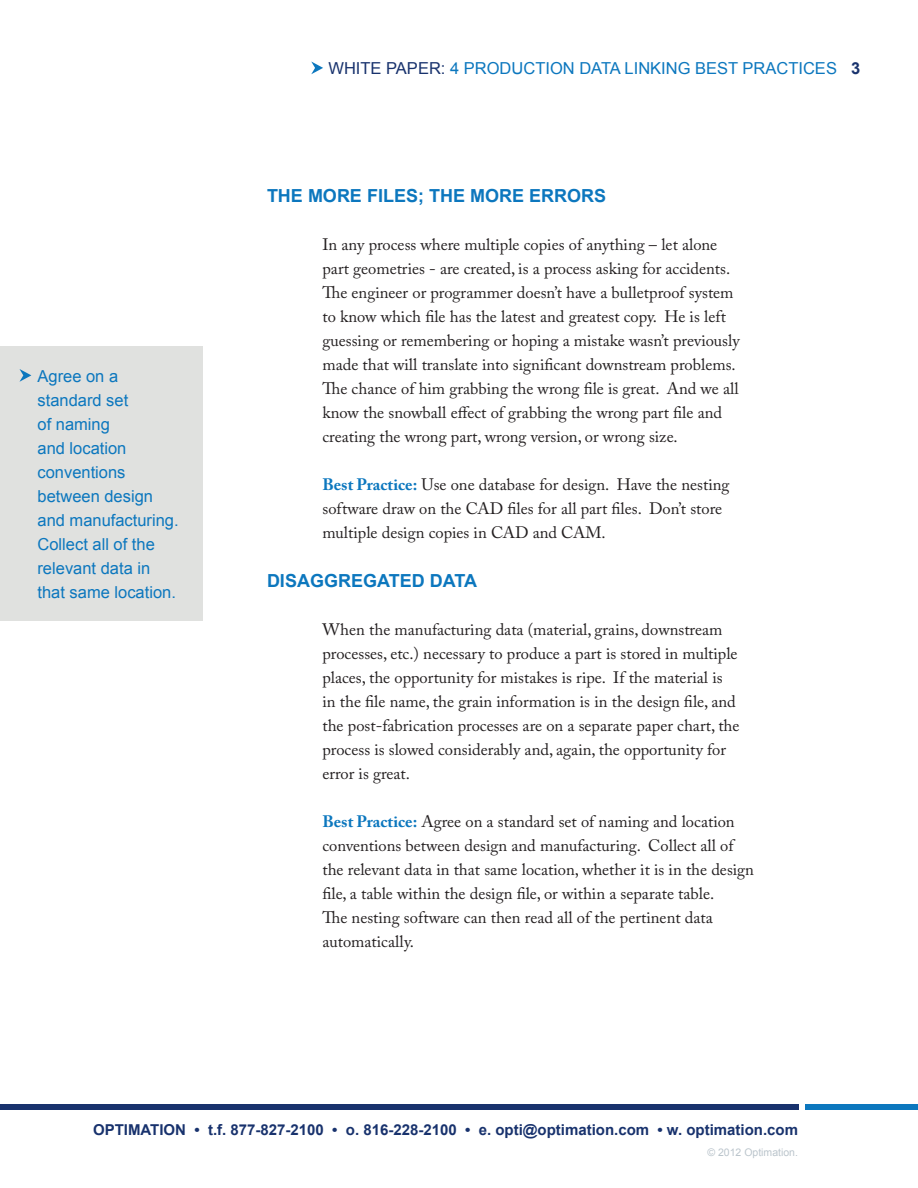
<style>
.page{position:relative;width:918px;height:1188px;background:#fff}
.page>*{position:absolute;margin:0;border:0;box-sizing:border-box;transform-origin:0 0}
.Subhead{font:700 18px "Arial";color:#0c77be}
.BodyCopy{font:16.5px/24px "Adobe Caslon Pro";color:#231f20}
.BoxInsets{font:16.5px/24px "Arial";color:#0c77be}
.t1{font:700 16.5px "Arial";color:#18326d}
.t2{font:700 15px "Arial";color:#18326d}
.t3{font:10.5px "Arial";color:#bbc5cc}
.s1{color:#18326d}
.s2{font-weight:700;color:#0c77be}
</style>
<div class="page">
<svg style="left:311px;top:62px;width:12px;height:12px"></svg>
<div style="left:0;top:1105px;width:798px;height:5px;background:#18326d"></div>
<div style="left:806px;top:1105px;width:112px;height:5px;background:#0c77be"></div>
<div style="left:0;top:346px;width:203px;height:275px;background:#e0e1df"></div>
<svg style="left:20px;top:369px;width:11px;height:13px"></svg>
<p class="BoxInsets" style="left:38px;top:364px;width:143px">Agree on a standard set<br>of naming<br>and location conventions between design and manufacturing.<br>Collect all of the relevant data in that same location.</p>
<p class="BoxInsets" style="left:328px;top:56px;width:510px"><span class="s1">WHITE PAPER:</span> 4 PRODUCTION DATA LINKING BEST PRACTICES</p>
<p class="t1" style="left:851px;top:57px;width:11px">3</p>
<p class="Subhead" style="left:267px;top:184px;width:341px">THE MORE FILES; THE MORE ERRORS</p>
<p class="BodyCopy" style="left:322px;top:232px;width:419px">In any process where multiple copies of anything – let alone part geometries - are created, is a process asking for accidents.<br>The engineer or programmer doesn’t have a bulletproof system to know which file has the latest and greatest copy. He is left guessing or remembering or hoping a mistake wasn’t previously made that will translate into significant downstream problems.<br>The chance of him grabbing the wrong file is great. And we all know the snowball effect of grabbing the wrong part file and creating the wrong part, wrong version, or wrong size.</p>
<p class="BodyCopy" style="left:322px;top:472px;width:409px"><span class="s2">Best Practice:</span> Use one database for design. Have the nesting software draw on the CAD files for all part files. Don’t store multiple design copies in CAD and CAM.</p>
<p class="Subhead" style="left:267px;top:569px;width:212px">DISAGGREGATED DATA</p>
<p class="BodyCopy" style="left:322px;top:617px;width:419px">When the manufacturing data (material, grains, downstream processes, etc.) necessary to produce a part is stored in multiple places, the opportunity for mistakes is ripe. If the material is in the file name, the grain information is in the design file, and the post-fabrication processes are on a separate paper chart, the process is slowed considerably and, again, the opportunity for error is great.</p>
<p class="BodyCopy" style="left:322px;top:809px;width:433px"><span class="s2">Best Practice:</span> Agree on a standard set of naming and location conventions between design and manufacturing. Collect all of the relevant data in that same location, whether it is in the design file, a table within the design file, or within a separate table.<br>The nesting software can then read all of the pertinent data automatically.</p>
<p class="t2" style="left:93px;top:1120px;width:706px">OPTIMATION • t.f. 877-827-2100 • o. 816-228-2100 • e. opti@optimation.com • w. optimation.com</p>
<p class="t3" style="left:707px;top:1145px;width:92px">© 2012 Optimation.</p>
</div>
